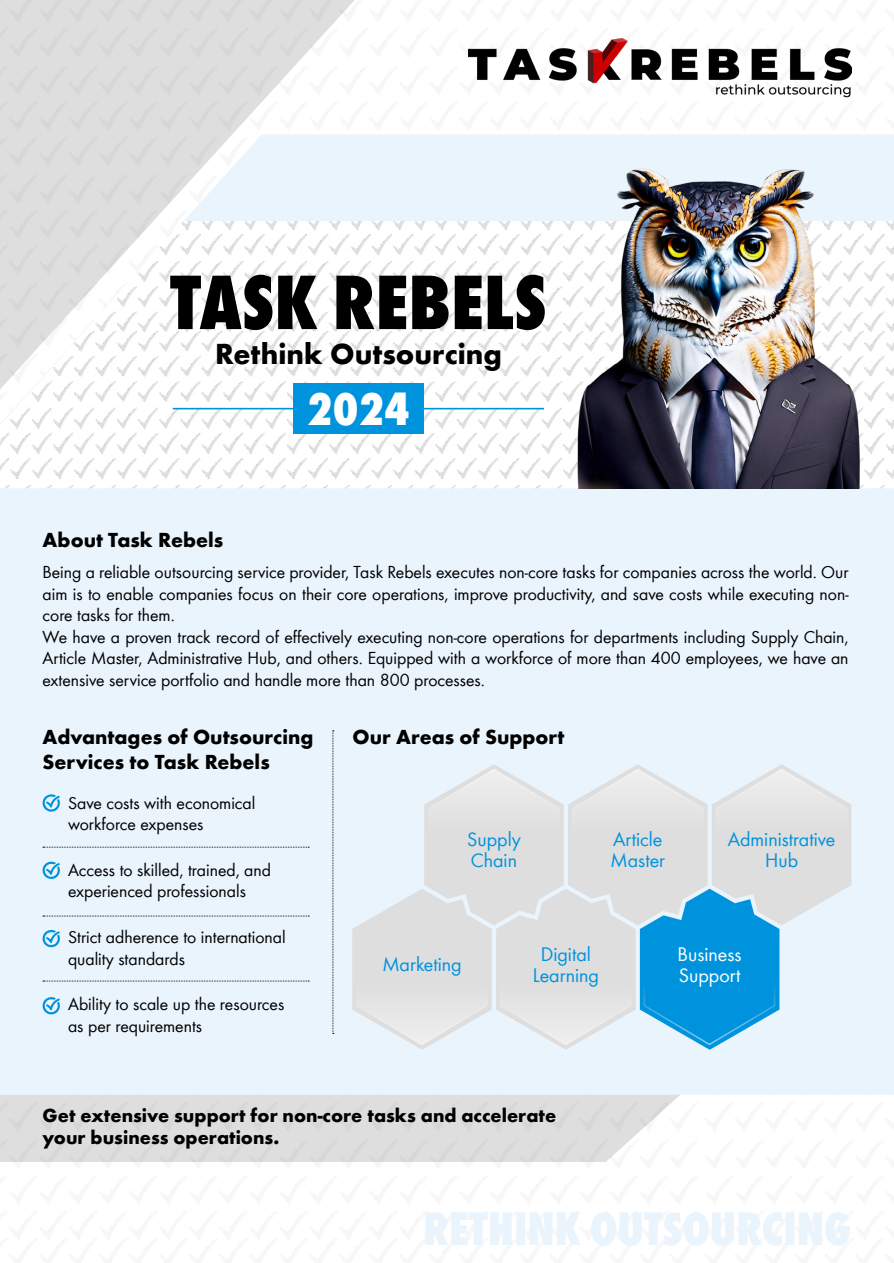
<style>
.page{position:relative;width:894px;height:1263px;background:#fff}
.page>*{position:absolute;margin:0;border:0;box-sizing:border-box;transform-origin:0 0}
.t1{font:80.1px "Wuerth Extra Bold Cond Caps";color:#000}
.t2{font:48.6px "Wuerth Extra Bold Cond Caps";color:#eaf4fd}
.t3{font:48.3px "Wuerth Extra Bold Cond Caps";color:#fff}
.t4{font:700 30px "Wuerth";color:#000}
.t5{font:700 21px/24.6px "Wuerth";color:#000}
.t6{font:20.4px/21px "Wuerth";color:#0093dd;text-align:center}
.t7{font:20.4px/21px "Wuerth";color:#fff}
.t8{font:700 19.5px/22.4px "Wuerth";color:#000}
.t9{font:18px/21.6px "Wuerth";color:#000}
</style>
<div class="page">
<svg style="left:0;top:1094px;width:680px;height:67px;background:#dededf"></svg>
<div style="left:0;top:134px;width:893px;height:960px;background:#eaf4fd"></div>
<svg style="left:0;top:0;width:354px;height:221px;background:#e3e4e6"></svg>
<img style="left:0;top:221px;width:893px;height:267px">
<img style="left:570px;top:116px;width:296px;height:372px">
<img style="left:468px;top:38px;width:382px;height:60px">
<hr style="left:173px;top:408px;width:371px;height:1px;background:#0093dd">
<div style="left:293px;top:384px;width:130px;height:50px;background:#0093dd"></div>
<svg style="left:332px;top:730px;width:2px;height:304px"></svg>
<svg style="left:43px;top:846px;width:266px;height:1px"></svg>
<svg style="left:43px;top:915px;width:266px;height:1px"></svg>
<svg style="left:43px;top:980px;width:266px;height:1px"></svg>
<svg style="left:42px;top:793px;width:19px;height:19px"></svg>
<svg style="left:42px;top:860px;width:19px;height:20px"></svg>
<svg style="left:42px;top:929px;width:19px;height:19px"></svg>
<svg style="left:42px;top:996px;width:19px;height:19px"></svg>
<hr style="left:893px;top:134px;width:1px;height:58px;background:#eaf4fd">
<svg style="left:352px;top:764px;width:499px;height:285px;background:#c8dce8"></svg>
<h1 class="t1" style="left:170px;top:246px;width:378px">TASK REBELS</h1>
<h3 class="t4" style="left:215px;top:331px;width:288px">Rethink Outsourcing</h3>
<h3 class="t3" style="left:307px;top:374px;width:104px">2024</h3>
<p class="t5" style="left:43px;top:526px;width:182px">About Task Rebels</p>
<p class="t9" style="left:43px;top:560px;width:807px">Being a reliable outsourcing service provider, Task Rebels executes non-core tasks for companies across the world. Our aim is to enable companies focus on their core operations, improve productivity, and save costs while executing non&shy;core tasks for them.<br>We have a proven track record of effectively executing non-core operations for departments including Supply Chain, Article Master, Administrative Hub, and others. Equipped with a workforce of more than 400 employees, we have an extensive service portfolio and handle more than 800 processes.</p>
<p class="t5" style="left:43px;top:723px;width:272px">Advantages of Outsourcing<br>Services to Task Rebels</p>
<p class="t9" style="left:68px;top:791px;width:189px">Save costs with economical workforce expenses</p>
<p class="t9" style="left:68px;top:858px;width:204px">Access to skilled, trained, and experienced professionals</p>
<p class="t9" style="left:68px;top:925px;width:219px">Strict adherence to international quality standards</p>
<p class="t9" style="left:68px;top:992px;width:218px">Ability to scale up the resources as per requirements</p>
<p class="t5" style="left:352px;top:723px;width:213px">Our Areas of Support</p>
<p class="t6" style="left:467px;top:828px;width:55px;text-align:left">Supply<br>Chain</p>
<p class="t6" style="left:610px;top:828px;width:56px;text-align:left">Article<br>Master</p>
<p class="t6" style="left:727px;top:828px;width:109px">Administrative<br>Hub</p>
<p class="t6" style="left:382px;top:952px;width:81px">Marketing</p>
<p class="t6" style="left:532px;top:942px;width:68px">Digital<br>Learning</p>
<p class="t7" style="left:677px;top:942px;width:66px">Business<br>Support</p>
<p class="t8" style="left:43px;top:1102px;width:515px">Get extensive support for non-core tasks and accelerate your business operations.</p>
<h2 class="t2" style="left:423px;top:1194px;width:429px">RETHINK OUTSOURCING</h2>
</div>
